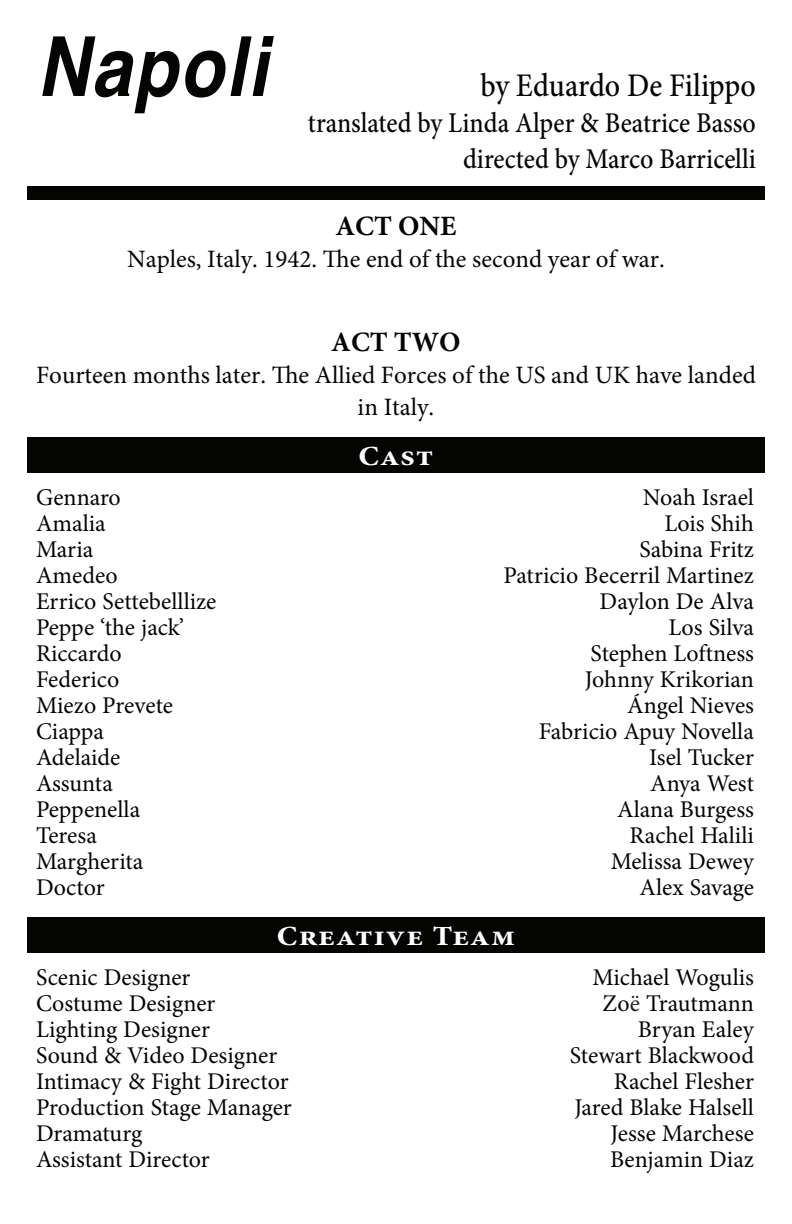
<style>
.page{position:relative;width:792px;height:1224px;background:#fff}
.page>*{position:absolute;margin:0;border:0;box-sizing:border-box;transform-origin:0 0}
.t1{font:italic 700 82.8px "Helvetica";letter-spacing:.03em;color:#040503;scale:.87 1}
.t2{font:500 33px "Minion Pro";color:#040503;scale:.91 1}
.t3{font:500 28.6px "Minion Pro";color:#040503;scale:.91 1}
.t4{font:700 condensed 28px "Minion Pro";letter-spacing:.03em;color:#fff;scale:1.25 1}
.t5{font:700 28px "Minion Pro";color:#040503}
.t6{font:25px/32px "Minion Pro";color:#040503;text-align:center}
.t7{font:24px "Minion Pro";color:#040503}
.s1{color:#231f20}
</style>
<div class="page">
<div style="left:27px;top:437px;width:738px;height:36px;background:#040503"></div>
<div style="left:27px;top:917px;width:738px;height:36px;background:#040503"></div>
<div style="left:27px;top:186px;width:738px;height:14px;background:#040503"></div>
<p class="t1" style="left:37px;top:16px;width:267px">Napoli</p>
<p class="t2" style="left:480px;top:63px;width:304px">by Eduardo De Filippo</p>
<p class="t3" style="left:308px;top:103px;width:494px">translated by Linda Alper &amp; Beatrice Basso</p>
<p class="t3" style="left:463px;top:139px;width:323px">directed by Marco Barricelli</p>
<p class="t5" style="left:335px;top:207px;width:123px">ACT ONE</p>
<p class="t6" style="left:127px;top:243px;width:539px">Naples, Italy. 1942. The end of the second year of war.</p>
<p class="t5" style="left:331px;top:323px;width:131px">ACT TWO</p>
<p class="t6" style="left:36px;top:359px;width:721px">Fourteen months later. The Allied Forces of the US and UK have landed in Italy.</p>
<p class="t4" style="left:358px;top:437px;width:62px">Cast</p>
<p class="t7" style="left:36px;top:482px;width:86px">Gennaro</p>
<p class="t7" style="left:643px;top:482px;width:113px">Noah Israel</p>
<p class="t7" style="left:36px;top:508px;width:71px">Amalia</p>
<p class="t7" style="left:664px;top:508px;width:91px">Lois Shih</p>
<p class="t7" style="left:36px;top:534px;width:59px">Maria</p>
<p class="t7" style="left:639px;top:534px;width:116px">Sabina Fritz</p>
<p class="t7" style="left:36px;top:560px;width:83px">Amedeo</p>
<p class="t7" style="left:503px;top:560px;width:252px">Patricio Becerril Martinez</p>
<p class="t7" style="left:36px;top:586px;width:182px">Errico Settebelllize</p>
<p class="t7" style="left:600px;top:586px;width:156px">Daylon De Alva</p>
<p class="t7" style="left:36px;top:612px;width:150px">Peppe ‘the jack’</p>
<p class="t7" style="left:668px;top:612px;width:87px">Los Silva</p>
<p class="t7" style="left:36px;top:638px;width:87px">Riccardo</p>
<p class="t7" style="left:591px;top:638px;width:165px">Stephen Loftness</p>
<p class="t7" style="left:36px;top:664px;width:85px">Federico</p>
<p class="t7" style="left:585px;top:664px;width:171px">Johnny Krikorian</p>
<p class="t7" style="left:36px;top:690px;width:139px">Miezo Prevete</p>
<p class="t7" style="left:627px;top:690px;width:128px">Ángel Nieves</p>
<p class="t7" style="left:36px;top:716px;width:70px">Ciappa</p>
<p class="t7" style="left:539px;top:716px;width:217px">Fabricio Apuy Novella</p>
<p class="t7" style="left:36px;top:742px;width:86px">Adelaide</p>
<p class="t7" style="left:649px;top:742px;width:106px">Isel Tucker</p>
<p class="t7" style="left:36px;top:768px;width:78px">Assunta</p>
<p class="t7" style="left:650px;top:768px;width:105px">Anya West</p>
<p class="t7" style="left:36px;top:794px;width:106px">Peppenella</p>
<p class="t7" style="left:617px;top:794px;width:138px">Alana Burgess</p>
<p class="t7" style="left:36px;top:820px;width:62px">Teresa</p>
<p class="t7" style="left:630px;top:820px;width:126px">Rachel Halili</p>
<p class="t7" style="left:36px;top:846px;width:109px">Margherita</p>
<p class="t7" style="left:611px;top:846px;width:145px">Melissa Dewey</p>
<p class="t7" style="left:36px;top:872px;width:70px">Doctor</p>
<p class="t7" style="left:640px;top:872px;width:116px">Alex Savage</p>
<p class="t4" style="left:277px;top:917px;width:192px">Creative Team</p>
<p class="t7" style="left:36px;top:962px;width:156px">Scenic Designer</p>
<p class="t7" style="left:592px;top:962px;width:163px">Michael Wogulis</p>
<p class="t7" style="left:36px;top:988px;width:181px">Costume Designer</p>
<p class="t7" style="left:603px;top:988px;width:153px">Zo<span class="s1">ë</span> Trautmann</p>
<p class="t7" style="left:36px;top:1014px;width:175px">Lighting Designer</p>
<p class="t7" style="left:638px;top:1014px;width:118px">Bryan Ealey</p>
<p class="t7" style="left:36px;top:1040px;width:243px">Sound &amp; Video Designer</p>
<p class="t7" style="left:570px;top:1040px;width:186px">Stewart Blackwood</p>
<p class="t7" style="left:36px;top:1066px;width:254px">Intimacy &amp; Fight Director</p>
<p class="t7" style="left:614px;top:1066px;width:142px">Rachel Flesher</p>
<p class="t7" style="left:36px;top:1092px;width:257px">Production Stage Manager</p>
<p class="t7" style="left:574px;top:1092px;width:181px">Jared Blake Halsell</p>
<p class="t7" style="left:36px;top:1118px;width:108px">Dramaturg</p>
<p class="t7" style="left:611px;top:1118px;width:145px">Jesse Marchese</p>
<p class="t7" style="left:36px;top:1144px;width:175px">Assistant Director</p>
<p class="t7" style="left:610px;top:1144px;width:145px">Benjamin Diaz</p>
</div>
